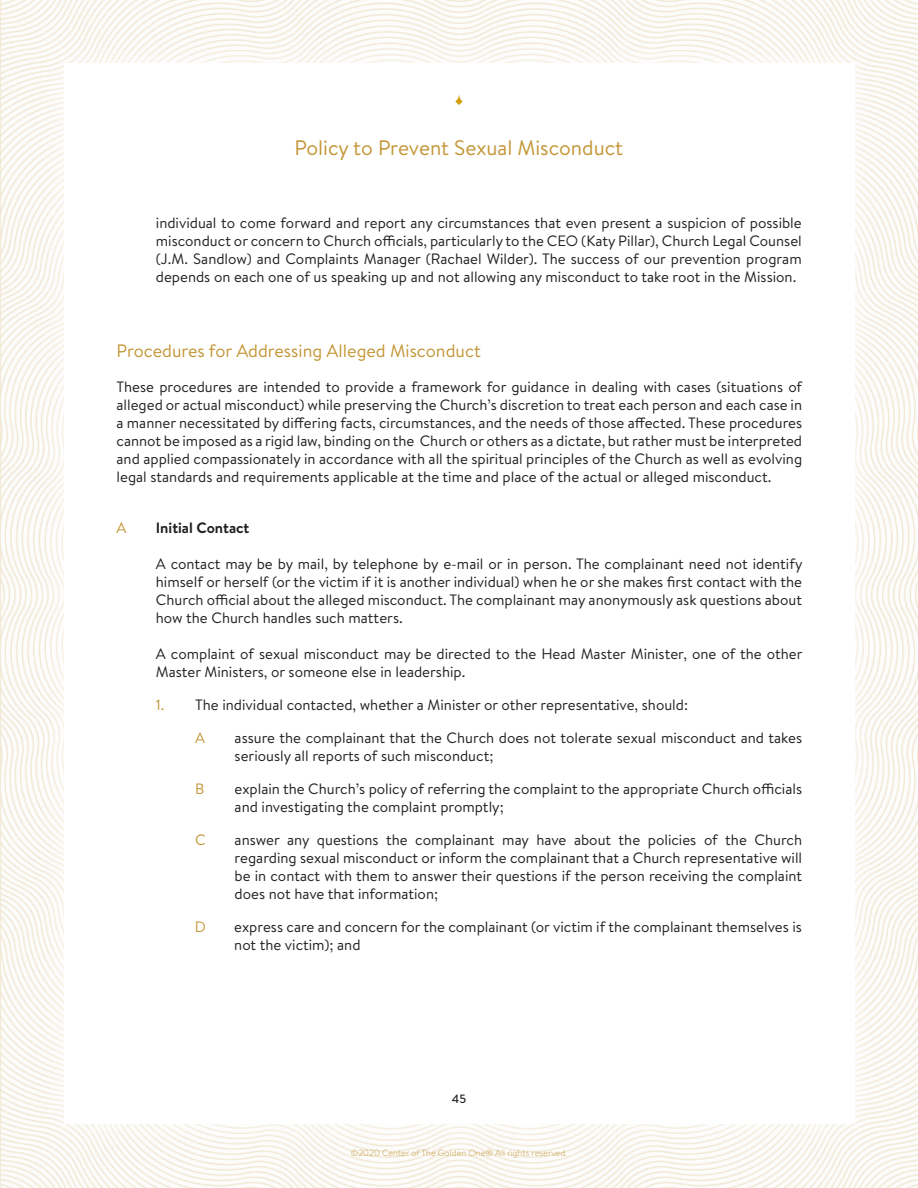
<style>
.page{position:relative;width:918px;height:1188px;background:#fff}
.page>*{position:absolute;margin:0;border:0;box-sizing:border-box;transform-origin:0 0}
.t1{font:21px "Brandon Text";color:#c39636}
.t2{font:18px "Brandon Text";color:#c39636}
.t3{font:15px/18px "Brandon Text";color:#231f20;text-align:justify}
.t4{font:700 15px "Brandon Text";color:#231f20}
.t5{font:15px "Brandon Text";color:#c39636}
.t6{font:500 12px "Brandon Text";color:#231f20}
.t7{font:300 9px "Brandon Text";color:#c39636}
</style>
<div class="page">
<img style="left:0;top:0;width:918px;height:1188px">
<div style="left:33px;top:33px;width:853px;height:1123px;background:#fff;opacity:.75"></div>
<div style="left:64px;top:64px;width:790px;height:1060px;background:#fff"></div>
<svg style="left:455px;top:95px;width:8px;height:10px"></svg>
<p class="t1" style="left:294px;top:133px;width:330px">Policy to Prevent Sexual Misconduct</p>
<p class="t3" style="left:156px;top:213px;width:647px">individual to come forward and report any circumstances that even present a suspicion of possible misconduct or concern to Church officials, particularly to the CEO (Katy Pillar), Church Legal Counsel (J.M. Sandlow) and Complaints Manager (Rachael Wilder). The success of our prevention program depends on each one of us speaking up and not allowing any misconduct to take root in the Mission.</p>
<p class="t2" style="left:117px;top:339px;width:366px">Procedures for Addressing Alleged Misconduct</p>
<p class="t3" style="left:117px;top:378px;width:687px">These procedures are intended to provide a framework for guidance in dealing with cases (situations of alleged or actual misconduct) while preserving the Church’s discretion to treat each person and each case in a manner necessitated by differing facts, circumstances, and the needs of those affected. These procedures cannot be imposed as a rigid law, binding on the Church or others as a dictate, but rather must be interpreted and applied compassionately in accordance with all the spiritual principles of the Church as well as evolving legal standards and requirements applicable at the time and place of the actual or alleged misconduct.</p>
<p class="t5" style="left:117px;top:518px;width:11px">A</p>
<p class="t4" style="left:156px;top:518px;width:95px">Initial Contact</p>
<p class="t3" style="left:156px;top:555px;width:648px">A contact may be by mail, by telephone by e-mail or in person. The complainant need not identify himself or herself (or the victim if it is another individual) when he or she makes first contact with the Church official about the alleged misconduct. The complainant may anonymously ask questions about how the Church handles such matters.</p>
<p class="t3" style="left:156px;top:645px;width:648px">A complaint of sexual misconduct may be directed to the Head Master Minister, one of the other<br>Master Ministers, or someone else in leadership.</p>
<p class="t3" style="left:195px;top:696px;width:494px">The individual contacted, whether a Minister or other representative, should:</p>
<p class="t3" style="left:235px;top:728px;width:569px">assure the complainant that the Church does not tolerate sexual misconduct and takes seriously all reports of such misconduct;</p>
<p class="t3" style="left:235px;top:779px;width:569px">explain the Church’s policy of referring the complaint to the appropriate Church officials and investigating the complaint promptly;</p>
<p class="t3" style="left:235px;top:830px;width:569px">answer any questions the complainant may have about the policies of the Church regarding sexual misconduct or inform the complainant that a Church representative will be in contact with them to answer their questions if the person receiving the complaint does not have that information;</p>
<p class="t5" style="left:156px;top:695px;width:10px">1.</p>
<p class="t5" style="left:195px;top:728px;width:11px">A</p>
<p class="t5" style="left:195px;top:779px;width:11px">B</p>
<p class="t5" style="left:195px;top:829px;width:12px">C</p>
<p class="t5" style="left:195px;top:916px;width:13px">D</p>
<p class="t3" style="left:234px;top:917px;width:569px">express care and concern for the complainant (or victim if the complainant themselves is not the victim); and</p>
<p class="t6" style="left:452px;top:1090px;width:16px">45</p>
<p class="t7" style="left:351px;top:1147px;width:218px">©2020 Center of The Golden One® All rights reserved.</p>
</div>
